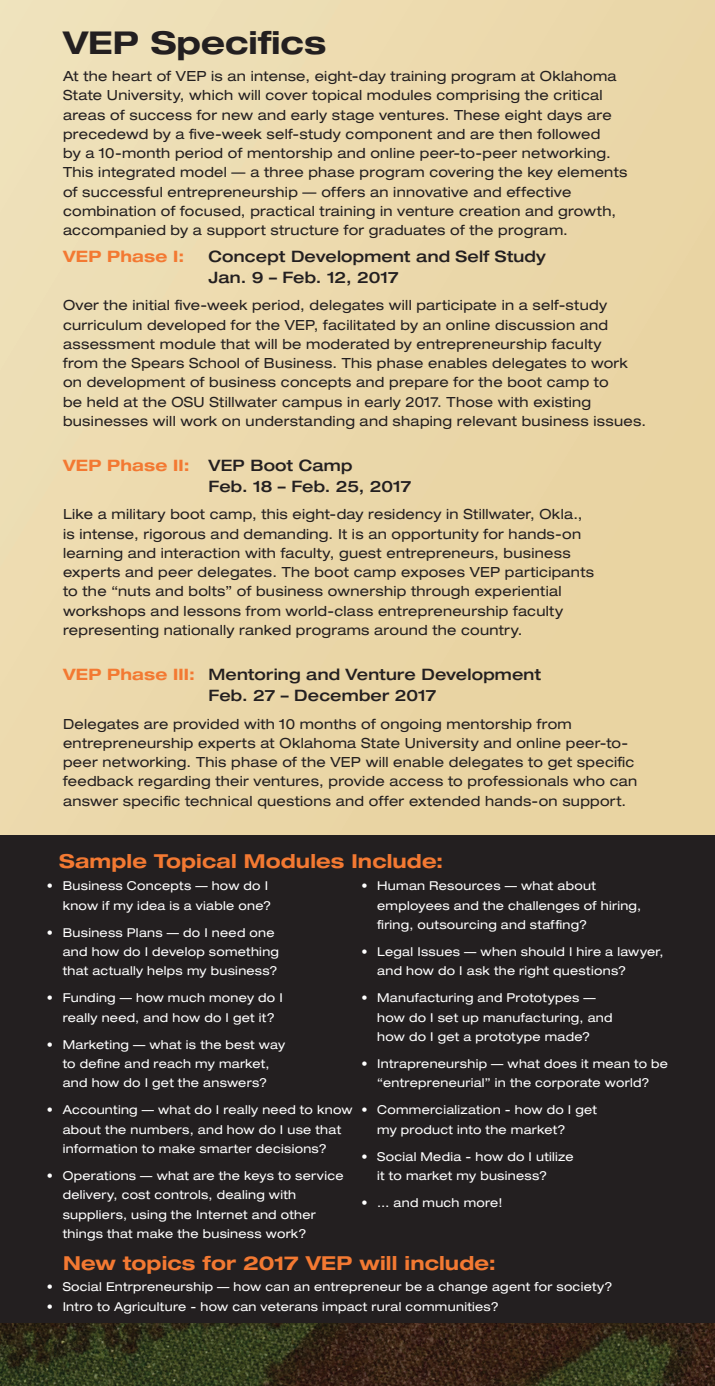
<style>
.page{position:relative;width:715px;height:1386px;background:#fff}
.page>*{position:absolute;margin:0;border:0;box-sizing:border-box;transform-origin:0 0}
.head{font:700 expanded 31.5px "Helvetica Neue LT Std";color:#231f20}
.head-2{font:700 expanded 19.25px "Helvetica Neue LT Std";letter-spacing:.005em;color:#f37932}
.Phases{font:500 expanded 15.75px/21px "Helvetica Neue LT Std";letter-spacing:.01em;color:#231f20}
.Phases-2{font:700 expanded 15.75px "Helvetica Neue LT Std";letter-spacing:.015em;color:#f37932}
.body{font:expanded 14px/19.2px "Helvetica Neue LT Std";letter-spacing:.02em;color:#231f20}
.t1{font:expanded 12.25px/19.2px "Helvetica Neue LT Std";letter-spacing:.025em;color:#fff}
.s1{font-weight:700;color:#f37932}
</style>
<div class="page">
<div style="left:0;top:0;width:714px;height:1326px;background:linear-gradient(to right,#eedeb4,#e9d3a2)"></div>
<div style="left:0;top:835px;width:714px;height:511px;background:#231f20"></div>
<img style="left:0;top:1323px;width:714px;height:63px">
<p class="head" style="left:63px;top:23px;width:264px">VEP Specifics</p>
<p class="body" style="left:63px;top:66px;width:565px">At the heart of VEP is an intense, eight-day training program at Oklahoma State University, which will cover topical modules comprising the critical areas of success for new and early stage ventures. These eight days are precedewd by a five-week self-study component and are then followed<br>by a 10-month period of mentorship and online peer-to-peer networking.<br>This integrated model — a three phase program covering the key elements of successful entrepreneurship — offers an innovative and effective combination of focused, practical training in venture creation and growth, accompanied by a support structure for graduates of the program.</p>
<p class="Phases-2" style="left:63px;top:247px;width:123px">VEP Phase I:</p>
<p class="Phases" style="left:208px;top:246px;width:338px">Concept Development and Self Study<br>Jan. 9 – Feb. 12, 2017</p>
<p class="body" style="left:63px;top:296px;width:584px">Over the initial five-week period, delegates will participate in a self-study curriculum developed for the VEP, facilitated by an online discussion and assessment module that will be moderated by entrepreneurship faculty<br>from the Spears School of Business. This phase enables delegates to work on development of business concepts and prepare for the boot camp to<br>be held at the OSU Stillwater campus in early 2017. Those with existing businesses will work on understanding and shaping relevant business issues.</p>
<p class="Phases" style="left:208px;top:455px;width:204px;text-indent:-145px"><span class="s1">VEP Phase II:</span> VEP Boot Camp<br>Feb. 18 – Feb. 25, 2017</p>
<p class="body" style="left:63px;top:505px;width:532px">Like a military boot camp, this eight-day residency in Stillwater, Okla., is intense, rigorous and demanding. It is an opportunity for hands-on learning and interaction with faculty, guest entrepreneurs, business experts and peer delegates. The boot camp exposes VEP participants to the “nuts and bolts” of business ownership through experiential workshops and lessons from world-class entrepreneurship faculty representing nationally ranked programs around the country.</p>
<p class="Phases" style="left:208px;top:664px;width:334px;text-indent:-145px"><span class="s1">VEP Phase III:</span> Mentoring and Venture Development<br>Feb. 27 – December 2017</p>
<p class="body" style="left:63px;top:714px;width:575px">Delegates are provided with 10 months of ongoing mentorship from entrepreneurship experts at Oklahoma State University and online peer-to&shy;peer networking. This phase of the VEP will enable delegates to get specific feedback regarding their ventures, provide access to professionals who can answer specific technical questions and offer extended hands-on support.</p>
<p class="head-2" style="left:59px;top:849px;width:385px">Sample Topical Modules Include:</p>
<p class="t1" style="left:47px;top:876px;width:226px;text-align:right">• Business Concepts — how do I know if my idea is a viable one?</p>
<p class="t1" style="left:63px;top:923px;width:218px;text-indent:-16px">• Business Plans — do I need one and how do I develop something that actually helps my business?</p>
<p class="t1" style="left:63px;top:988px;width:221px;text-indent:-16px">• Funding — how much money do I really need, and how do I get it?</p>
<p class="t1" style="left:47px;top:1035px;width:239px;text-align:center">• Marketing — what is the best way to define and reach my market,<br>and how do I get the answers?</p>
<p class="t1" style="left:63px;top:1100px;width:291px;text-indent:-16px">• Accounting — what do I really need to know about the numbers, and how do I use that information to make smarter decisions?</p>
<p class="t1" style="left:63px;top:1166px;width:282px;text-indent:-16px">• Operations — what are the keys to service delivery, cost controls, dealing with suppliers, using the Internet and other things that make the business work?</p>
<p class="t1" style="left:377px;top:876px;width:265px;text-indent:-16px">• Human Resources — what about employees and the challenges of hiring, firing, outsourcing and staffing?</p>
<p class="t1" style="left:377px;top:942px;width:288px;text-indent:-16px">• Legal Issues — when should I hire a lawyer, and how do I ask the right questions?</p>
<p class="t1" style="left:377px;top:988px;width:237px;text-indent:-16px">• Manufacturing and Prototypes — how do I set up manufacturing, and how do I get a prototype made?</p>
<p class="t1" style="left:361px;top:1054px;width:308px;text-align:center">• Intrapreneurship — what does it mean to be “entrepreneurial” in the corporate world?</p>
<p class="t1" style="left:377px;top:1100px;width:221px;text-indent:-16px">• Commercialization - how do I get my product into the market?</p>
<p class="t1" style="left:377px;top:1147px;width:198px;text-indent:-16px">• Social Media - how do I utilize it to market my business?</p>
<p class="t1" style="left:361px;top:1193px;width:142px">• … and much more!</p>
<p class="head-2" style="left:63px;top:1251px;width:434px">New topics for 2017 VEP will include:</p>
<p class="t1" style="left:47px;top:1277px;width:567px">• Social Entrpreneurship — how can an entrepreneur be a change agent for society?</p>
<p class="t1" style="left:47px;top:1297px;width:453px">• Intro to Agriculture - how can veterans impact rural communities?</p>
</div>
